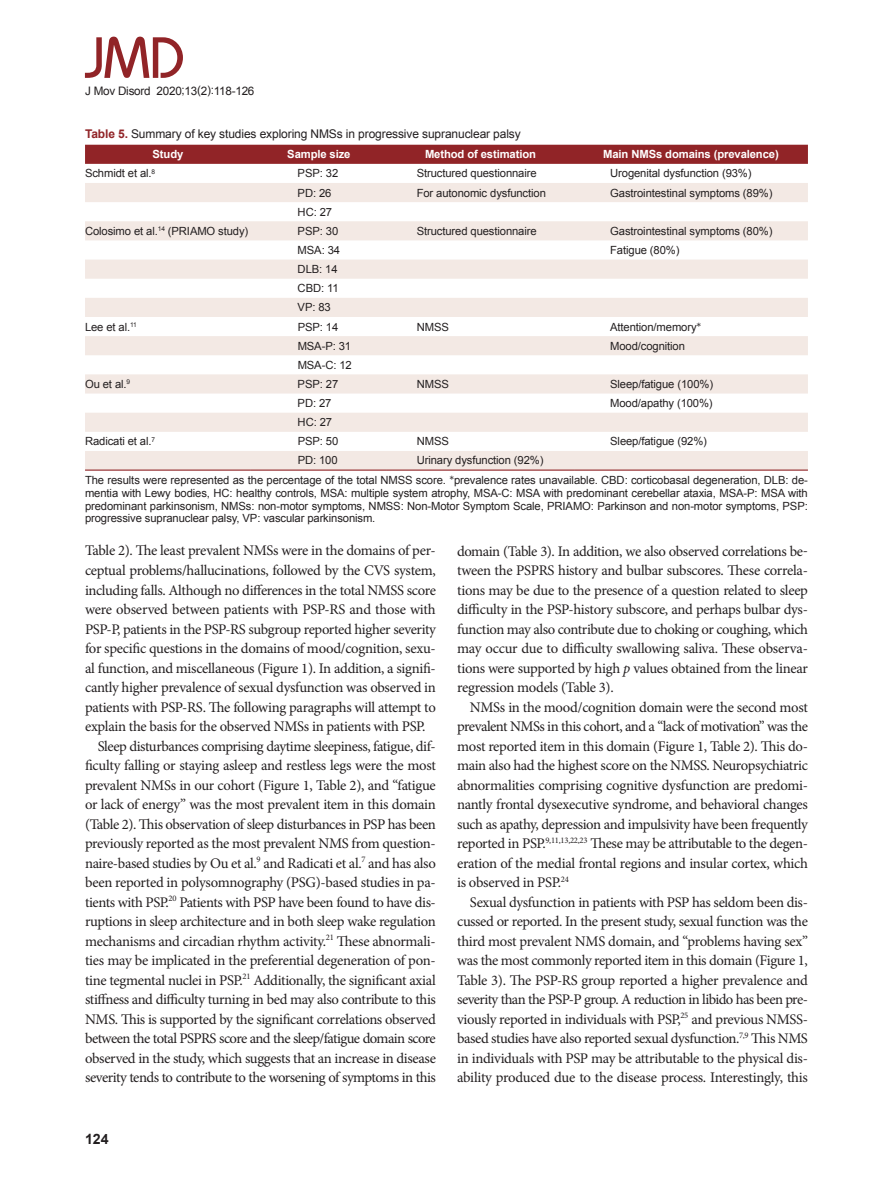
<style>
.page{position:relative;width:893px;height:1191px;background:#fff}
.page>*{position:absolute;margin:0;border:0;box-sizing:border-box;transform-origin:0 0}
.t1{font:500 57.9px "Bauhaus Std";color:#912427}
.t2{font:14.7px/19.5px "Minion Pro";letter-spacing:-.025em;color:#231f20;text-align:justify}
.t3{font:700 14.25px "Arial";color:#231f20}
.t4{font:12px "Arial";letter-spacing:-.01em;color:#231f20}
.t5{font:11.7px "Arial";letter-spacing:-.02em;color:#231f20}
.t6{font:11.25px/19.2px "Arial";letter-spacing:-.01em;color:#231f20;text-align:justify}
.t7{font:700 11.25px "Arial";letter-spacing:-.01em;color:#fff}
.s1{font-weight:700;color:#912427}
.s2{font-family:"Century Gothic"}
.s3{font-style:italic}
</style>
<div class="page">
<div style="left:85px;top:145px;width:723px;height:19px;background:#912427"></div>
<svg style="left:85px;top:183px;width:723px;height:286px;fill:#f3e9e4"></svg>
<hr style="left:85px;top:469px;width:166px;height:1px;background:#912427">
<hr style="left:251px;top:469px;width:136px;height:1px;background:#912427">
<hr style="left:387px;top:469px;width:187px;height:1px;background:#912427">
<hr style="left:574px;top:469px;width:234px;height:1px;background:#912427">
<h1 class="t1" style="left:85px;top:23px;width:101px">JMD</h1>
<p class="t5" style="left:85px;top:83px;width:171px">J Mov Disord 2020;13(2):118-126</p>
<p class="t4" style="left:85px;top:126px;width:437px"><span class="s1">Table 5.</span> Summary of key studies exploring NMSs in progressive supranuclear palsy</p>
<p class="t7" style="left:153px;top:147px;width:32px">Study</p>
<p class="t7" style="left:287px;top:147px;width:65px">Sample size</p>
<p class="t7" style="left:425px;top:147px;width:112px">Method of estimation</p>
<p class="t7" style="left:603px;top:147px;width:177px">Main NMSs domains (prevalence)</p>
<p class="t6" style="left:85px;top:164px;width:72px">Schmidt et al.<sup>8</sup></p>
<p class="t6" style="left:298px;top:164px;width:42px">PSP: 32</p>
<p class="t6" style="left:417px;top:164px;width:121px">Structured questionnaire</p>
<p class="t6" style="left:610px;top:164px;width:143px">Urogenital dysfunction (93%)</p>
<p class="t6" style="left:298px;top:183px;width:35px">PD: 26</p>
<p class="t6" style="left:417px;top:183px;width:131px">For autonomic dysfunction</p>
<p class="t6" style="left:610px;top:183px;width:164px">Gastrointestinal symptoms (89%)</p>
<p class="t6" style="left:298px;top:202px;width:36px">HC: 27</p>
<p class="t6" style="left:85px;top:221px;width:165px">Colosimo et al.<sup>14</sup> (PRIAMO study)</p>
<p class="t6" style="left:298px;top:221px;width:42px">PSP: 30</p>
<p class="t6" style="left:417px;top:221px;width:121px">Structured questionnaire</p>
<p class="t6" style="left:610px;top:221px;width:164px">Gastrointestinal symptoms (80%)</p>
<p class="t6" style="left:298px;top:240px;width:44px">MSA: 34</p>
<p class="t6" style="left:610px;top:240px;width:71px">Fatigue (80%)</p>
<p class="t6" style="left:298px;top:260px;width:43px">DLB: 14<br>CBD: 11<br>VP: 83</p>
<p class="t6" style="left:85px;top:317px;width:53px">Lee et al.<sup>11</sup></p>
<p class="t6" style="left:298px;top:317px;width:42px">PSP: 14</p>
<p class="t6" style="left:417px;top:317px;width:34px">NMSS</p>
<p class="t6" style="left:610px;top:317px;width:93px">Attention/memory<span class="s2">*</span></p>
<p class="t6" style="left:298px;top:336px;width:55px">MSA-P: 31</p>
<p class="t6" style="left:610px;top:336px;width:76px">Mood/cognition</p>
<p class="t6" style="left:298px;top:355px;width:56px">MSA-C: 12</p>
<p class="t6" style="left:85px;top:374px;width:47px">Ou et al.<sup>9</sup></p>
<p class="t6" style="left:298px;top:374px;width:42px">PSP: 27</p>
<p class="t6" style="left:417px;top:374px;width:34px">NMSS</p>
<p class="t6" style="left:610px;top:374px;width:104px">Sleep/fatigue (100%)</p>
<p class="t6" style="left:298px;top:394px;width:35px">PD: 27</p>
<p class="t6" style="left:610px;top:394px;width:104px">Mood/apathy (100%)</p>
<p class="t6" style="left:298px;top:413px;width:36px">HC: 27</p>
<p class="t6" style="left:85px;top:432px;width:72px">Radicati et al.<sup>7</sup></p>
<p class="t6" style="left:298px;top:432px;width:42px">PSP: 50</p>
<p class="t6" style="left:417px;top:432px;width:34px">NMSS</p>
<p class="t6" style="left:610px;top:432px;width:98px">Sleep/fatigue (92%)</p>
<p class="t6" style="left:298px;top:451px;width:41px">PD: 100</p>
<p class="t6" style="left:85px;top:450px;width:724px;line-height:19.6px;text-indent:332px">Urinary dysfunction (92%)<br>The results were represented as the percentage of the total NMSS score. <span class="s2">*</span>prevalence rates unavailable. CBD: corticobasal degeneration, DLB: de-</p>
<p class="t6" style="left:85px;top:486px;width:724px;line-height:12.8px">mentia with Lewy bodies, HC: healthy controls, MSA: multiple system atrophy, MSA-C: MSA with predominant cerebellar ataxia, MSA-P: MSA with predominant parkinsonism, NMSs: non-motor symptoms, NMSS: Non-Motor Symptom Scale, PRIAMO: Parkinson and non-motor symptoms, PSP: progressive supranuclear palsy, VP: vascular parkinsonism.</p>
<p class="t2" style="left:85px;top:541px;width:352px">Table 2). The least prevalent NMSs were in the domains of per-</p>
<p class="t2" style="left:85px;top:560px;width:352px">ceptual problems/hallucinations, followed by the CVS system,</p>
<p class="t2" style="left:85px;top:580px;width:352px">including falls. Although no differences in the total NMSS score</p>
<p class="t2" style="left:85px;top:599px;width:352px">were observed between patients with PSP-RS and those with</p>
<p class="t2" style="left:85px;top:619px;width:352px">PSP-P, patients in the PSP-RS subgroup reported higher severity</p>
<p class="t2" style="left:85px;top:638px;width:352px">for specific questions in the domains of mood/cognition, sexu-</p>
<p class="t2" style="left:85px;top:658px;width:352px">al function, and miscellaneous (Figure 1). In addition, a signifi-</p>
<p class="t2" style="left:85px;top:677px;width:352px">cantly higher prevalence of sexual dysfunction was observed in</p>
<p class="t2" style="left:85px;top:697px;width:352px">patients with PSP-RS. The following paragraphs will attempt to</p>
<p class="t2" style="left:85px;top:716px;width:342px">explain the basis for the observed NMSs in patients with PSP.</p>
<p class="t2" style="left:98px;top:736px;width:340px">Sleep disturbances comprising daytime sleepiness, fatigue, dif-</p>
<p class="t2" style="left:85px;top:755px;width:352px">ficulty falling or staying asleep and restless legs were the most</p>
<p class="t2" style="left:85px;top:775px;width:352px">prevalent NMSs in our cohort (Figure 1, Table 2), and “fatigue</p>
<p class="t2" style="left:85px;top:794px;width:352px">or lack of energy” was the most prevalent item in this domain</p>
<p class="t2" style="left:85px;top:814px;width:352px">(Table 2). This observation of sleep disturbances in PSP has been</p>
<p class="t2" style="left:85px;top:833px;width:352px">previously reported as the most prevalent NMS from question-</p>
<p class="t2" style="left:85px;top:853px;width:352px">naire-based studies by Ou et al.<sup>9</sup> and Radicati et al.<sup>7</sup> and has also</p>
<p class="t2" style="left:85px;top:872px;width:352px">been reported in polysomnography (PSG)-based studies in pa-</p>
<p class="t2" style="left:85px;top:892px;width:352px">tients with PSP.<sup>20</sup> Patients with PSP have been found to have dis-</p>
<p class="t2" style="left:85px;top:911px;width:352px">ruptions in sleep architecture and in both sleep wake regulation</p>
<p class="t2" style="left:85px;top:931px;width:352px">mechanisms and circadian rhythm activity.<sup>21</sup> These abnormali-</p>
<p class="t2" style="left:85px;top:950px;width:352px">ties may be implicated in the preferential degeneration of pon-</p>
<p class="t2" style="left:85px;top:970px;width:352px">tine tegmental nuclei in PSP.<sup>21</sup> Additionally, the significant axial</p>
<p class="t2" style="left:85px;top:989px;width:352px">stiffness and difficulty turning in bed may also contribute to this</p>
<p class="t2" style="left:85px;top:1009px;width:352px">NMS. This is supported by the significant correlations observed</p>
<p class="t2" style="left:85px;top:1028px;width:352px">between the total PSPRS score and the sleep/fatigue domain score</p>
<p class="t2" style="left:85px;top:1048px;width:352px">observed in the study, which suggests that an increase in disease</p>
<p class="t2" style="left:85px;top:1067px;width:352px">severity tends to contribute to the worsening of symptoms in this</p>
<p class="t3" style="left:85px;top:1129px;width:25px">124</p>
<p class="t2" style="left:457px;top:541px;width:352px">domain (Table 3). In addition, we also observed correlations be&shy;tween the PSPRS history and bulbar subscores. These correla&shy;tions may be due to the presence of a question related to sleep difficulty in the PSP-history subscore, and perhaps bulbar dys&shy;function may also contribute due to choking or coughing, which may occur due to difficulty swallowing saliva. These observa&shy;tions were supported by high <span class="s3">p</span> values obtained from the linear regression models (Table 3).</p>
<p class="t2" style="left:457px;top:697px;width:352px;text-indent:13px">NMSs in the mood/cognition domain were the second most prevalent NMSs in this cohort, and a “lack of motivation” was the most reported item in this domain (Figure 1, Table 2). This do&shy;main also had the highest score on the NMSS. Neuropsychiatric abnormalities comprising cognitive dysfunction are predomi&shy;nantly frontal dysexecutive syndrome, and behavioral changes such as apathy, depression and impulsivity have been frequently reported in PSP.<sup>9,11,13,22,23</sup> These may be attributable to the degen&shy;eration of the medial frontal regions and insular cortex, which is observed in PSP.<sup>24</sup></p>
<p class="t2" style="left:457px;top:892px;width:352px;text-indent:13px">Sexual dysfunction in patients with PSP has seldom been dis&shy;cussed or reported. In the present study, sexual function was the third most prevalent NMS domain, and “problems having sex” was the most commonly reported item in this domain (Figure 1, Table 3). The PSP-RS group reported a higher prevalence and severity than the PSP-P group. A reduction in libido has been pre&shy;viously reported in individuals with PSP,<sup>25</sup> and previous NMSS&shy;based studies have also reported sexual dysfunction.<sup>7,9</sup> This NMS in individuals with PSP may be attributable to the physical dis&shy;ability produced due to the disease process. Interestingly, this</p>
</div>
